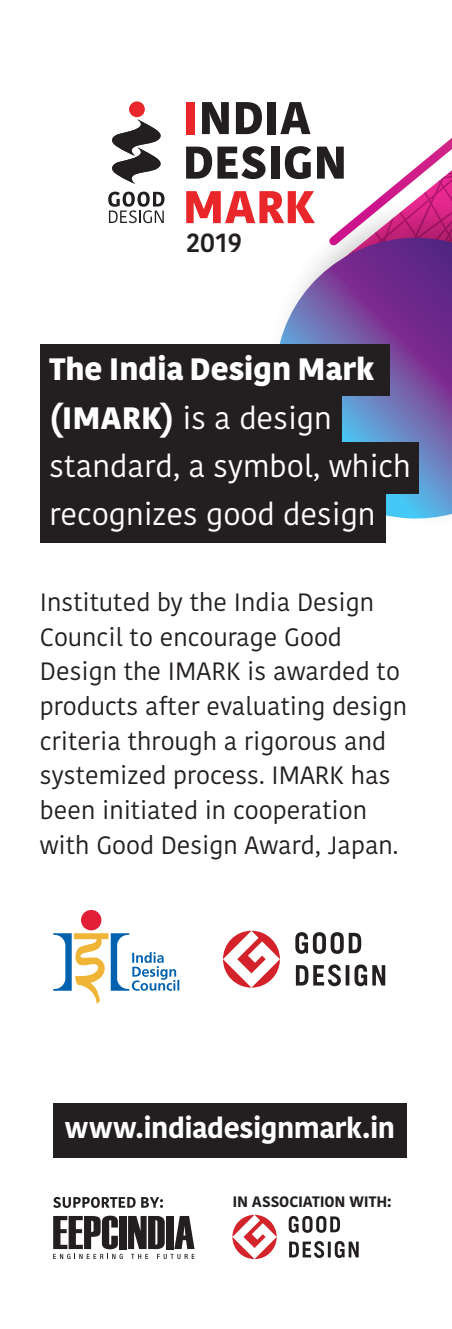
<style>
.page{position:relative;width:452px;height:1329px;background:#fff}
.page>*{position:absolute;margin:0;border:0;box-sizing:border-box;transform-origin:0 0}
.t1{font:30.81px/48.3px "Kohinoor Latin";color:#fff}
.t2{font:700 28.31px "Kohinoor Latin";letter-spacing:-.02em;color:#fff}
.t3{font:500 26.62px "Kohinoor Latin";color:#231f20}
.t4{font:25px/34.7px "Kohinoor Latin";color:#231f20}
.t5{font:700 15.06px "Kohinoor Latin";letter-spacing:-.005em;color:#231f20}
.s1{font-weight:900}
</style>
<div class="page">
<svg style="left:279px;top:253px;width:173px;height:266px"></svg>
<svg style="left:321px;top:138px;width:131px;height:115px"></svg>
<svg style="left:53px;top:1197px;width:110px;height:11px"></svg>
<svg style="left:53px;top:1215px;width:141px;height:44px"></svg>
<svg style="left:289px;top:1157px;width:118px;height:101px"></svg>
<svg style="left:232px;top:1215px;width:45px;height:44px"></svg>
<div style="left:81px;top:910px;width:20px;height:20px;background:#e31e37;border-radius:50%"></div>
<svg style="left:53px;top:933px;width:126px;height:71px"></svg>
<svg style="left:295px;top:932px;width:66px;height:22px"></svg>
<svg style="left:296px;top:964px;width:89px;height:22px"></svg>
<svg style="left:223px;top:931px;width:57px;height:56px"></svg>
<div style="left:40px;top:344px;width:349px;height:52px;background:#231f20"></div>
<div style="left:40px;top:389px;width:302px;height:54px;background:#231f20"></div>
<div style="left:40px;top:442px;width:378px;height:51px;background:#231f20"></div>
<div style="left:40px;top:493px;width:346px;height:49px;background:#231f20"></div>
<div style="left:53px;top:1103px;width:354px;height:54px;background:#231f20"></div>
<svg style="left:112px;top:119px;width:49px;height:65px"></svg>
<div style="left:129px;top:101px;width:16px;height:16px;background:#e92629;border-radius:50%"></div>
<svg style="left:108px;top:192px;width:56px;height:31px"></svg>
<div style="left:186px;top:102px;width:9px;height:32px;background:#e92629"></div>
<svg style="left:202px;top:102px;width:27px;height:32px"></svg>
<svg style="left:236px;top:102px;width:26px;height:32px"></svg>
<div style="left:268px;top:102px;width:8px;height:32px;background:#231f20"></div>
<svg style="left:280px;top:102px;width:30px;height:32px"></svg>
<svg style="left:186px;top:146px;width:79px;height:33px"></svg>
<div style="left:271px;top:147px;width:8px;height:32px;background:#231f20"></div>
<svg style="left:285px;top:146px;width:26px;height:33px"></svg>
<svg style="left:317px;top:147px;width:27px;height:32px"></svg>
<svg style="left:186px;top:191px;width:129px;height:32px"></svg>
<p class="t3" style="left:186px;top:225px;width:58px">2019</p>
<p class="t1" style="left:49px;top:346px;width:363px"><span class="s1">The India Design Mark (IMARK)</span> is a design standard, a symbol, which recognizes good design</p>
<p class="t4" style="left:40px;top:585px;width:368px">Instituted by the India Design<br>Council to encourage Good<br>Design the IMARK is awarded to products after evaluating design criteria through a rigorous and systemized process. IMARK has been initiated in cooperation with Good Design Award, Japan.</p>
<p class="t2" style="left:65px;top:1109px;width:332px">www.indiadesignmark.in</p>
<p class="t5" style="left:232px;top:1191px;width:161px">IN ASSOCIATION WITH:</p>
</div>
